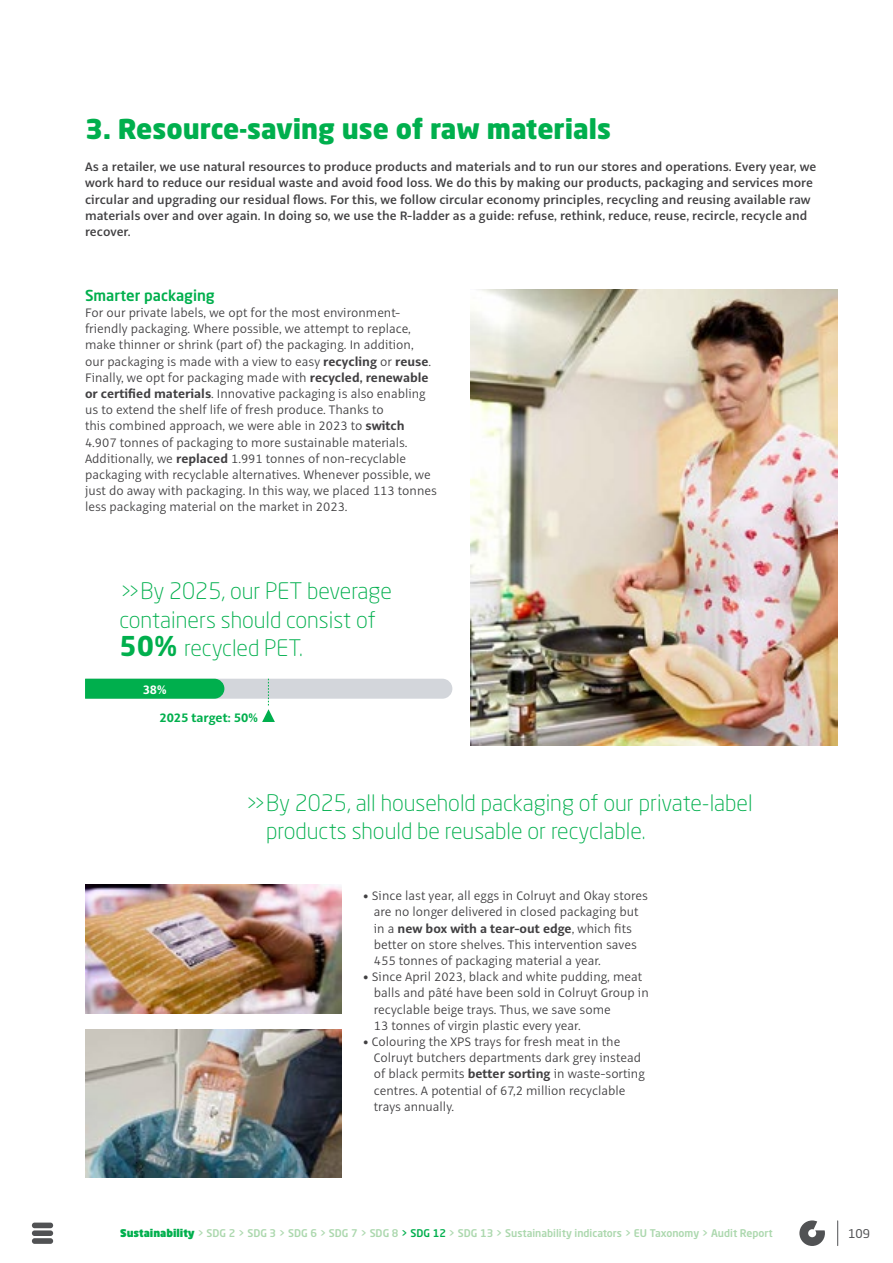
<style>
.page{position:relative;width:893px;height:1263px;background:#fff}
.page>*{position:absolute;margin:0;border:0;box-sizing:border-box;transform-origin:0 0}
.t1{font:900 27px "Neo Sans Std";color:#00af4d}
.t2{font:300 22.5px/28.5px "Neo Sans Std";color:#00af4d}
.t3{font:500 15px "Neo Sans Std";color:#00af4d}
.t4{font:300 13.5px/16.2px "Alto Pro";color:#414042}
.t5{font:600 13.5px/16.2px "Alto Pro";color:#414042}
.t6{font:700 13.5px "Alto Pro";color:#00af4d}
.t7{font:700 13.5px "Alto Pro";color:#fff}
.t8{font:12px "Neo Sans Std";color:#515254}
.t9{font:500 10.5px "Neo Sans Std";color:#acd8ae}
.s1{font-weight:700}
.s2{font-size:21px}
.s3{font-weight:700;font-size:27px}
.s4{font-weight:900;color:#00af4d}
.s5{color:#00af4d}
</style>
<div class="page">
<svg style="left:799px;top:1220px;width:26px;height:26px"></svg>
<svg style="left:837px;top:1221px;width:1px;height:24px"></svg>
<svg style="left:85px;top:679px;width:367px;height:43px"></svg>
<img style="left:470px;top:289px;width:368px;height:456px">
<img style="left:85px;top:884px;width:257px;height:129px">
<img style="left:85px;top:1030px;width:257px;height:148px">
<div style="left:32px;top:1230px;width:21px;height:6px;background:#515254;border-radius:3px"></div>
<div style="left:32px;top:1222px;width:21px;height:6px;background:#515254;border-radius:3px"></div>
<div style="left:32px;top:1238px;width:21px;height:6px;background:#515254;border-radius:3px"></div>
<h1 class="t1" style="left:85px;top:111px;width:527px">3. Resource-saving use of raw materials</h1>
<p class="t5" style="left:85px;top:159px;width:733px">As a retailer, we use natural resources to produce products and materials and to run our stores and operations. Every year, we work hard to reduce our residual waste and avoid food loss. We do this by making our products, packaging and services more circular and upgrading our residual flows. For this, we follow circular economy principles, recycling and reusing available raw materials over and over again. In doing so, we use the R-ladder as a guide: refuse, rethink, reduce, reuse, recircle, recycle and recover.</p>
<p class="t3" style="left:85px;top:286px;width:131px">Smarter packaging</p>
<p class="t4" style="left:85px;top:305px;width:353px">For our private labels, we opt for the most environment&shy;friendly packaging. Where possible, we attempt to replace, make thinner or shrink (part of) the packaging. In addition,<br>our packaging is made with a view to easy <span class="s1">recycling</span> or <span class="s1">reuse</span>.<br>Finally, we opt for packaging made with <span class="s1">recycled, renewable or certified materials</span>. Innovative packaging is also enabling us to extend the shelf life of fresh produce. Thanks to<br>this combined approach, we were able in 2023 to <span class="s1">switch </span>4.907 tonnes of packaging to more sustainable materials.<br>Additionally, we <span class="s1">replaced</span> 1.991 tonnes of non-recyclable packaging with recyclable alternatives. Whenever possible, we just do away with packaging. In this way, we placed 113 tonnes less packaging material on the market in 2023.</p>
<h2 class="t2" style="left:120px;top:576px;width:274px"><span class="s2">&gt;&gt;</span> By 2025, our PET beverage containers should consist of<br><span class="s3">50%</span> recycled PET.</h2>
<p class="t7" style="left:143px;top:681px;width:25px">38%</p>
<p class="t6" style="left:159px;top:709px;width:100px">2025 target: 50%</p>
<h2 class="t2" style="left:266px;top:788px;width:488px;text-indent:-21px"><span class="s2">&gt;&gt;</span>By 2025, all household packaging of our private-label products should be reusable or recyclable.</h2>
<p class="t4" style="left:374px;top:888px;width:276px;text-indent:-11px">• Since last year, all eggs in Colruyt and Okay stores are no longer delivered in closed packaging but in a <span class="s1">new box with a tear-out edge</span>, which fits better on store shelves. This intervention saves 455 tonnes of packaging material a year.</p>
<p class="t4" style="left:374px;top:969px;width:276px;text-indent:-11px">• Since April 2023, black and white pudding, meat balls and pâté have been sold in Colruyt Group in recyclable beige trays. Thus, we save some<br>13 tonnes of virgin plastic every year.</p>
<p class="t4" style="left:374px;top:1034px;width:273px;text-indent:-11px">• Colouring the XPS trays for fresh meat in the Colruyt butchers departments dark grey instead of black permits <span class="s1">better sorting</span> in waste-sorting centres. A potential of 67,2 million recyclable trays annually.</p>
<p class="t9" style="left:120px;top:1226px;width:654px"><span class="s4">Sustainability</span> &gt; SDG 2 &gt; SDG 3 &gt; SDG 6 &gt; SDG 7 &gt; SDG 8 <span class="s5">&gt; SDG 12</span> &gt; SDG 13 &gt; Sustainability indicators &gt; EU Taxonomy &gt; Audit Report</p>
<p class="t8" style="left:848px;top:1226px;width:23px">109</p>
</div>
